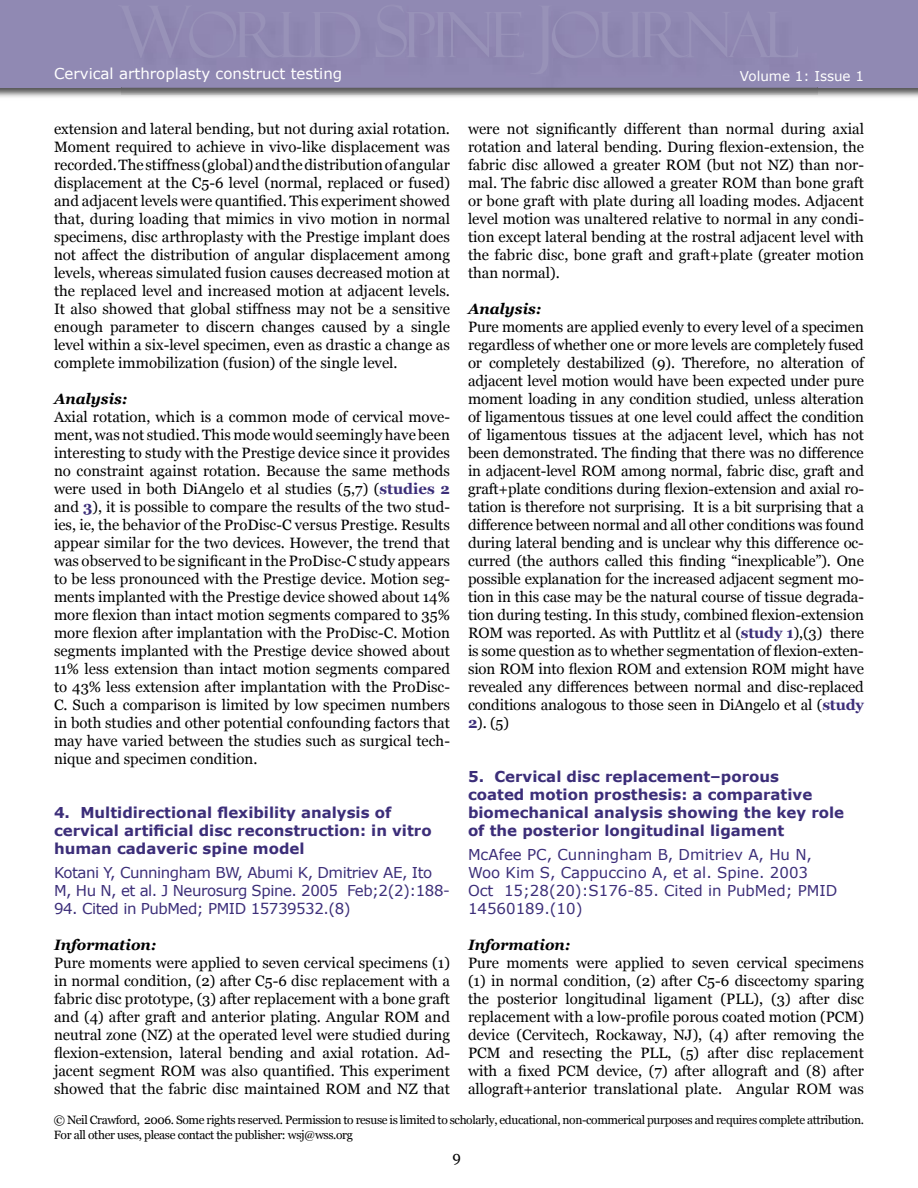
<style>
.page{position:relative;width:918px;height:1188px;background:#fff}
.page>*{position:absolute;margin:0;border:0;box-sizing:border-box;transform-origin:0 0}
.t1{font:15px/18px "Georgia";color:#000;text-align:justify}
.t2{font:700 15px/18px "Verdana";color:#3c2e79}
.t3{font:15px/18px "Verdana";color:#3c2e79}
.t4{font:15px/18px "Verdana";letter-spacing:-.03em;color:#3c2e79}
.t5{font:italic 700 15px "Georgia";color:#000}
.t6{font:15px "Verdana";color:#fff}
.t7{font:13.5px "Verdana";color:#fff}
.t8{font:12px/14.4px "Georgia";letter-spacing:-.03em;color:#000}
.s1{font-weight:700;color:#3c2e79}
</style>
<div class="page">
<img style="left:0;top:88px;width:918px;height:9px">
<div style="left:0;top:0;width:918px;height:88px;background:#9089b3"></div>
<img style="left:122px;top:87px;width:696px;height:8px">
<p class="t6" style="left:54px;top:64px;width:290px">Cervical arthroplasty construct testing</p>
<p class="t1" style="left:54px;top:120px;width:397px">extension and lateral bending, but not during axial rotation.<br>Moment required to achieve in vivo-like displacement was recorded. The stiffness (global) and the distribution of angular displacement at the C5-6 level (normal, replaced or fused) and adjacent levels were quantified. This experiment showed that, during loading that mimics in vivo motion in normal specimens, disc arthroplasty with the Prestige implant does not affect the distribution of angular displacement among levels, whereas simulated fusion causes decreased motion at the replaced level and increased motion at adjacent levels.<br>It also showed that global stiffness may not be a sensitive enough parameter to discern changes caused by a single level within a six-level specimen, even as drastic a change as complete immobilization (fusion) of the single level.</p>
<p class="t5" style="left:54px;top:390px;width:75px">Analysis:</p>
<p class="t1" style="left:54px;top:408px;width:397px">Axial rotation, which is a common mode of cervical move&shy;ment, was not studied. This mode would seemingly have been interesting to study with the Prestige device since it provides no constraint against rotation. Because the same methods were used in both DiAngelo et al studies (5,7) (<span class="s1">studies 2 </span>and <span class="s1">3</span>), it is possible to compare the results of the two stud&shy;ies, ie, the behavior of the ProDisc-C versus Prestige. Results appear similar for the two devices. However, the trend that was observed to be significant in the ProDisc-C study appears to be less pronounced with the Prestige device. Motion seg&shy;ments implanted with the Prestige device showed about 14% more flexion than intact motion segments compared to 35% more flexion after implantation with the ProDisc-C. Motion segments implanted with the Prestige device showed about 11% less extension than intact motion segments compared to 43% less extension after implantation with the ProDisc-C. Such a comparison is limited by low specimen numbers in both studies and other potential confounding factors that may have varied between the studies such as surgical tech&shy;nique and specimen condition.</p>
<p class="t2" style="left:54px;top:803px;width:379px">4. Multidirectional flexibility analysis of cervical artificial disc reconstruction: in vitro human cadaveric spine model</p>
<p class="t4" style="left:54px;top:863px;width:397px">Kotani Y, Cunningham BW, Abumi K, Dmitriev AE, Ito<br>M, Hu N, et al. J Neurosurg Spine. 2005 Feb;2(2):188-</p>
<p class="t4" style="left:54px;top:899px;width:298px">94. Cited in PubMed; PMID 15739532.(8)</p>
<p class="t5" style="left:54px;top:936px;width:104px">Information:</p>
<p class="t1" style="left:54px;top:953px;width:397px">Pure moments were applied to seven cervical specimens (1) in normal condition, (2) after C5-6 disc replacement with a fabric disc prototype, (3) after replacement with a bone graft and (4) after graft and anterior plating. Angular ROM and neutral zone (NZ) at the operated level were studied during flexion-extension, lateral bending and axial rotation. Ad&shy;jacent segment ROM was also quantified. This experiment showed that the fabric disc maintained ROM and NZ that</p>
<p class="t7" style="left:740px;top:67px;width:126px">Volume 1: Issue 1</p>
<p class="t1" style="left:468px;top:120px;width:397px">were not significantly different than normal during axial rotation and lateral bending. During flexion-extension, the fabric disc allowed a greater ROM (but not NZ) than nor&shy;mal. The fabric disc allowed a greater ROM than bone graft or bone graft with plate during all loading modes. Adjacent level motion was unaltered relative to normal in any condi&shy;tion except lateral bending at the rostral adjacent level with the fabric disc, bone graft and graft+plate (greater motion than normal).</p>
<p class="t5" style="left:468px;top:300px;width:75px">Analysis:</p>
<p class="t1" style="left:468px;top:318px;width:397px">Pure moments are applied evenly to every level of a specimen regardless of whether one or more levels are completely fused or completely destabilized (9). Therefore, no alteration of adjacent level motion would have been expected under pure moment loading in any condition studied, unless alteration of ligamentous tissues at one level could affect the condition of ligamentous tissues at the adjacent level, which has not been demonstrated. The finding that there was no difference in adjacent-level ROM among normal, fabric disc, graft and graft+plate conditions during flexion-extension and axial ro&shy;tation is therefore not surprising. It is a bit surprising that a difference between normal and all other conditions was found during lateral bending and is unclear why this difference oc&shy;curred (the authors called this finding “inexplicable”). One possible explanation for the increased adjacent segment mo&shy;tion in this case may be the natural course of tissue degrada&shy;tion during testing. In this study, combined flexion-extension ROM was reported. As with Puttlitz et al (<span class="s1">study 1</span>),(3) there is some question as to whether segmentation of flexion-exten&shy;sion ROM into flexion ROM and extension ROM might have revealed any differences between normal and disc-replaced conditions analogous to those seen in DiAngelo et al (<span class="s1">study 2</span>). (5)</p>
<p class="t2" style="left:468px;top:767px;width:378px">5. Cervical disc replacement–porous<br>coated motion prosthesis: a comparative biomechanical analysis showing the key role of the posterior longitudinal ligament</p>
<p class="t3" style="left:468px;top:845px;width:371px">McAfee PC, Cunningham B, Dmitriev A, Hu N, Woo Kim S, Cappuccino A, et al. Spine. 2003<br>Oct 15;28(20):S176-85. Cited in PubMed; PMID 14560189.(10)</p>
<p class="t5" style="left:468px;top:936px;width:104px">Information:</p>
<p class="t1" style="left:468px;top:953px;width:397px">Pure moments were applied to seven cervical specimens (1) in normal condition, (2) after C5-6 discectomy sparing the posterior longitudinal ligament (PLL), (3) after disc replacement with a low-profile porous coated motion (PCM) device (Cervitech, Rockaway, NJ), (4) after removing the PCM and resecting the PLL, (5) after disc replacement with a fixed PCM device, (7) after allograft and (8) after allograft+anterior translational plate. Angular ROM was</p>
<p class="t8" style="left:54px;top:1113px;width:812px">© Neil Crawford, 2006. Some rights reserved. Permission to resuse is limited to scholarly, educational, non-commerical purposes and requires complete attribution.<br>For all other uses, please contact the publisher: wsj@wss.org</p>
<p class="t1" style="left:453px;top:1148px;width:10px">9</p>
</div>
